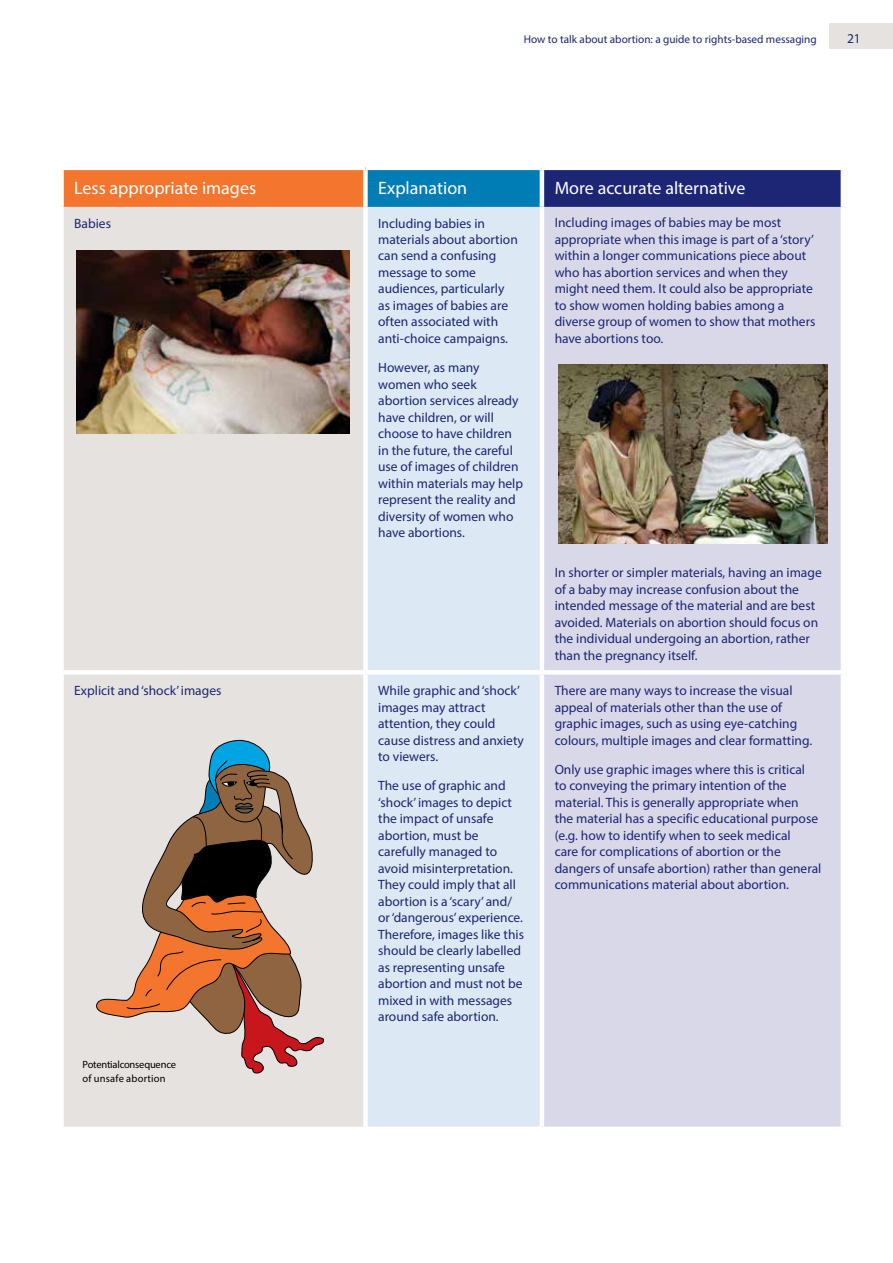
<style>
.page{position:relative;width:893px;height:1263px;background:#fff}
.page>*{position:absolute;margin:0;border:0;box-sizing:border-box;transform-origin:0 0}
.t1{font:18px "Myriad Pro";color:#fff}
.t2{font:13.5px/16.5px "Myriad Pro";color:#1c2674}
.t3{font:11.25px "Myriad Pro";color:#1c2674}
.t4{font:10.5px/13.5px "Myriad Pro";letter-spacing:-.015em;color:#000}
</style>
<div class="page">
<div style="left:829px;top:23px;width:64px;height:26px;background:#e6e2df"></div>
<div style="left:62px;top:168px;width:303px;height:39px;background:#f4762e"></div>
<div style="left:365px;top:168px;width:177px;height:39px;background:#007db4"></div>
<div style="left:542px;top:168px;width:301px;height:39px;background:#1c2674"></div>
<div style="left:64px;top:207px;width:299px;height:920px;background:#e6e2df"></div>
<div style="left:368px;top:207px;width:172px;height:920px;background:#dce8f3"></div>
<div style="left:544px;top:207px;width:297px;height:920px;background:#d8d8e8"></div>
<hr style="left:59px;top:166px;width:306px;height:4px;background:#fff">
<div style="left:59px;top:170px;width:5px;height:37px;background:#fff"></div>
<hr style="left:365px;top:166px;width:177px;height:4px;background:#fff">
<div style="left:363px;top:170px;width:5px;height:37px;background:#fff"></div>
<hr style="left:542px;top:166px;width:303px;height:4px;background:#fff">
<hr style="left:540px;top:170px;width:4px;height:37px;background:#fff">
<hr style="left:841px;top:170px;width:4px;height:37px;background:#fff">
<div style="left:59px;top:670px;width:306px;height:5px;background:#fff"></div>
<div style="left:365px;top:670px;width:177px;height:5px;background:#fff"></div>
<div style="left:542px;top:670px;width:303px;height:5px;background:#fff"></div>
<img style="left:77px;top:250px;width:273px;height:183px">
<svg style="left:96px;top:740px;width:229px;height:338px;background:#baa091"></svg>
<img style="left:558px;top:364px;width:270px;height:180px">
<p class="t3" style="left:524px;top:32px;width:294px">How to talk about abortion: a guide to rights-based messaging</p>
<p class="t2" style="left:847px;top:30px;width:15px">21</p>
<h1 class="t1" style="left:74px;top:177px;width:183px">Less appropriate images</h1>
<h1 class="t1" style="left:378px;top:177px;width:90px">Explanation</h1>
<h1 class="t1" style="left:555px;top:177px;width:192px">More accurate alternative</h1>
<p class="t2" style="left:74px;top:214px;width:38px">Babies</p>
<p class="t2" style="left:378px;top:214px;width:141px">Including babies in materials about abortion can send a confusing message to some audiences, particularly as images of babies are often associated with anti-choice campaigns.</p>
<p class="t2" style="left:378px;top:359px;width:146px">However, as many women who seek abortion services already have children, or will choose to have children in the future, the careful use of images of children within materials may help represent the reality and diversity of women who have abortions.</p>
<p class="t2" style="left:555px;top:214px;width:262px">Including images of babies may be most appropriate when this image is part of a ‘story’ within a longer communications piece about who has abortion services and when they might need them. It could also be appropriate to show women holding babies among a diverse group of women to show that mothers have abortions too.</p>
<p class="t2" style="left:74px;top:682px;width:149px">Explicit and ‘shock’ images</p>
<p class="t2" style="left:378px;top:682px;width:147px">While graphic and ‘shock’ images may attract attention, they could cause distress and anxiety to viewers.</p>
<p class="t2" style="left:378px;top:777px;width:147px">The use of graphic and ‘shock’ images to depict the impact of unsafe abortion, must be carefully managed to avoid misinterpretation.<br>They could imply that all abortion is a ‘scary’ and/ or ‘dangerous’ experience.<br>Therefore, images like this should be clearly labelled as representing unsafe abortion and must not be mixed in with messages around safe abortion.</p>
<p class="t4" style="left:82px;top:1058px;width:95px">Potential consequence of unsafe abortion</p>
<p class="t2" style="left:555px;top:564px;width:269px">In shorter or simpler materials, having an image of a baby may increase confusion about the intended message of the material and are best avoided. Materials on abortion should focus on the individual undergoing an abortion, rather than the pregnancy itself.</p>
<p class="t2" style="left:555px;top:682px;width:259px">There are many ways to increase the visual appeal of materials other than the use of graphic images, such as using eye-catching colours, multiple images and clear formatting.</p>
<p class="t2" style="left:555px;top:761px;width:268px">Only use graphic images where this is critical<br>to conveying the primary intention of the material. This is generally appropriate when<br>the material has a specific educational purpose (e.g. how to identify when to seek medical<br>care for complications of abortion or the dangers of unsafe abortion) rather than general communications material about abortion.</p>
</div>
